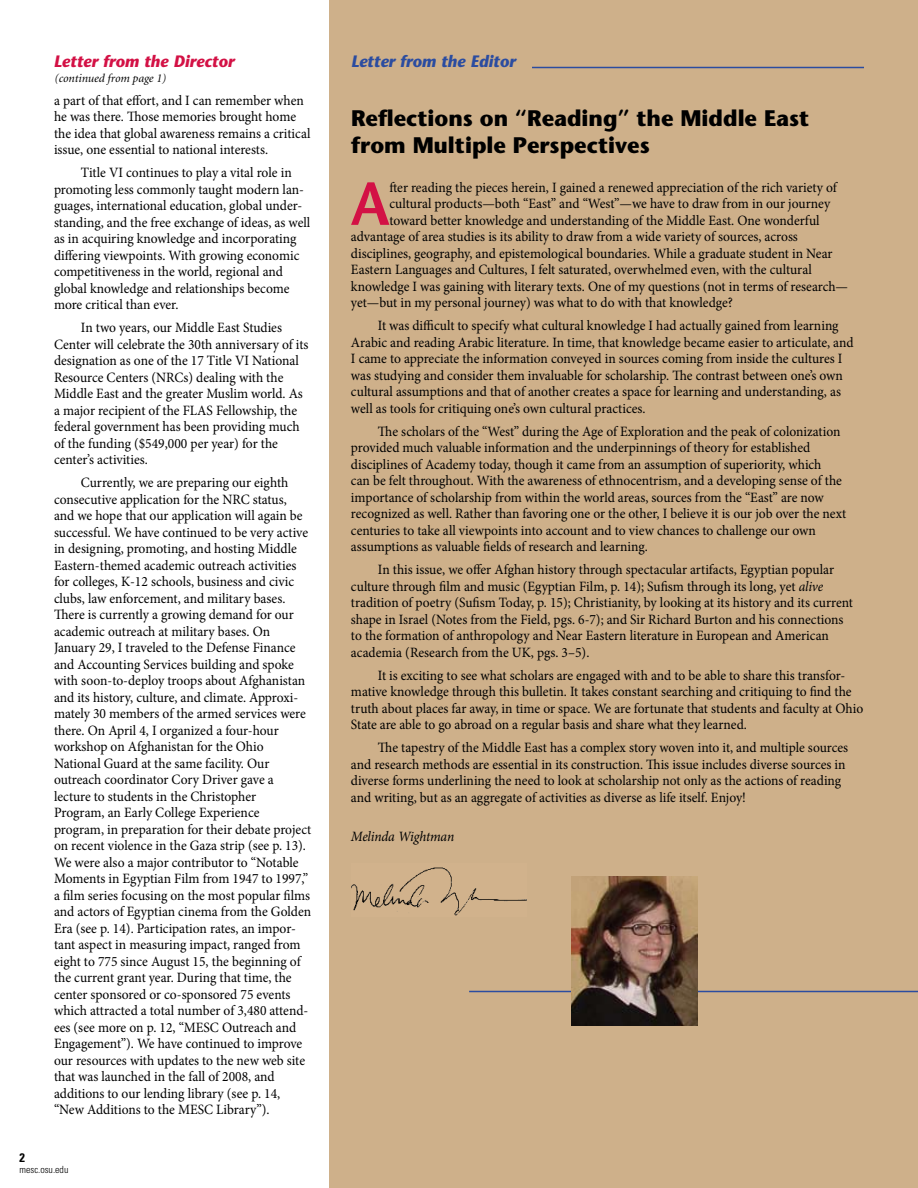
<style>
.page{position:relative;width:918px;height:1188px;background:#fff}
.page>*{position:absolute;margin:0;border:0;box-sizing:border-box;transform-origin:0 0}
.t1{font:600 60.75px "Stone Sans";color:#d31145;scale:.95 1}
.t2{font:700 22.5px/27px "Stone Sans";color:#000}
.t3{font:italic 700 16.5px "Stone Sans";color:#d31145}
.t4{font:italic 700 16.5px "Stone Sans";color:#2b4ca0}
.t5{font:14.25px/16.5px "Minion Pro";color:#000;scale:.95 1}
.t6{font:italic 14.25px "Minion Pro";letter-spacing:-.015em;color:#000;scale:.95 1}
.t7{font:700 condensed 12.3px "Univers";color:#000}
.t8{font:italic 12px "Minion";color:#000}
.t9{font:300 condensed 9.9px "Univers";color:#000}
.s1{font-style:italic}
</style>
<div class="page">
<div style="left:329px;top:0;width:589px;height:1188px;background:#ceb08a"></div>
<hr style="left:532px;top:67px;width:332px;height:1px;background:#2b4ca0">
<hr style="left:469px;top:991px;width:449px;height:1px;background:#2b4ca0">
<img style="left:572px;top:876px;width:125px;height:149px">
<img style="left:352px;top:867px;width:174px;height:49px">
<p class="t3" style="left:54px;top:51px;width:182px">Letter from the Director</p>
<p class="t4" style="left:351px;top:51px;width:166px">Letter from the Editor</p>
<p class="t8" style="left:54px;top:72px;width:114px">(continued from page 1)</p>
<p class="t5" style="left:54px;top:92px;width:271px">a part of that effort, and I can remember when he was there. Those memories brought home the idea that global awareness remains a critical issue, one essential to national interests.</p>
<p class="t5" style="left:54px;top:165px;width:271px;text-indent:27px">Title VI continues to play a vital role in promoting less commonly taught modern lan&shy;guages, international education, global under&shy;standing, and the free exchange of ideas, as well as in acquiring knowledge and incorporating differing viewpoints. With growing economic competitiveness in the world, regional and global knowledge and relationships become more critical than ever.</p>
<p class="t5" style="left:54px;top:320px;width:269px;text-indent:27px">In two years, our Middle East Studies Center will celebrate the 30th anniversary of its designation as one of the 17 Title VI National Resource Centers (NRCs) dealing with the Middle East and the greater Muslim world. As a major recipient of the FLAS Fellowship, the federal government has been providing much of the funding ($549,000 per year) for the center’s activities.</p>
<p class="t5" style="left:54px;top:475px;width:272px;text-indent:27px">Currently, we are preparing our eighth consecutive application for the NRC status,<br>and we hope that our application will again be successful. We have continued to be very active in designing, promoting, and hosting Middle Eastern-themed academic outreach activities for colleges, K-12 schools, business and civic clubs, law enforcement, and military bases.<br>There is currently a growing demand for our academic outreach at military bases. On January 29, I traveled to the Defense Finance and Accounting Services building and spoke with soon-to-deploy troops about Afghanistan and its history, culture, and climate. Approxi&shy;mately 30 members of the armed services were there. On April 4, I organized a four-hour workshop on Afghanistan for the Ohio National Guard at the same facility. Our outreach coordinator Cory Driver gave a lecture to students in the Christopher<br>Program, an Early College Experience program, in preparation for their debate project on recent violence in the Gaza strip (see p. 13).<br>We were also a major contributor to “Notable Moments in Egyptian Film from 1947 to 1997,” a film series focusing on the most popular films and actors of Egyptian cinema from the Golden Era (see p. 14). Participation rates, an impor&shy;tant aspect in measuring impact, ranged from eight to 775 since August 15, the beginning of the current grant year. During that time, the center sponsored or co-sponsored 75 events which attracted a total number of 3,480 attend&shy;ees (see more on p. 12, “MESC Outreach and Engagement”). We have continued to improve our resources with updates to the new web site that was launched in the fall of 2008, and additions to our lending library (see p. 14, “New Additions to the MESC Library”).</p>
<h2 class="t2" style="left:351px;top:104px;width:460px">Reflections on “Reading” the Middle East from Multiple Perspectives</h2>
<h1 class="t1" style="left:351px;top:166px;width:42px">A</h1>
<p class="t5" style="left:389px;top:179px;width:472px">fter reading the pieces herein, I gained a renewed appreciation of the rich variety of</p>
<p class="t5" style="left:389px;top:196px;width:465px">cultural products—both “East” and “West”—we have to draw from in our journey</p>
<p class="t5" style="left:389px;top:212px;width:454px">toward better knowledge and understanding of the Middle East. One wonderful</p>
<p class="t5" style="left:351px;top:229px;width:472px">advantage of area studies is its ability to draw from a wide variety of sources, across</p>
<p class="t5" style="left:351px;top:245px;width:508px">disciplines, geography, and epistemological boundaries. While a graduate student in Near</p>
<p class="t5" style="left:351px;top:262px;width:487px">Eastern Languages and Cultures, I felt saturated, overwhelmed even, with the cultural</p>
<p class="t5" style="left:351px;top:278px;width:525px">knowledge I was gaining with literary texts. One of my questions (not in terms of research—</p>
<p class="t5" style="left:351px;top:295px;width:404px">yet—but in my personal journey) was what to do with that knowledge?</p>
<p class="t5" style="left:351px;top:318px;width:531px;text-indent:27px">It was difficult to specify what cultural knowledge I had actually gained from learning Arabic and reading Arabic literature. In time, that knowledge became easier to articulate, and I came to appreciate the information conveyed in sources coming from inside the cultures I was studying and consider them invaluable for scholarship. The contrast between one’s own cultural assumptions and that of another creates a space for learning and understanding, as well as tools for critiquing one’s own cultural practices.</p>
<p class="t5" style="left:351px;top:423px;width:523px;text-indent:27px">The scholars of the “West” during the Age of Exploration and the peak of colonization provided much valuable information and the underpinnings of theory for established disciplines of Academy today, though it came from an assumption of superiority, which<br>can be felt throughout. With the awareness of ethnocentrism, and a developing sense of the importance of scholarship from within the world areas, sources from the “East” are now recognized as well. Rather than favoring one or the other, I believe it is our job over the next centuries to take all viewpoints into account and to view chances to challenge our own assumptions as valuable fields of research and learning.</p>
<p class="t5" style="left:351px;top:562px;width:530px;text-indent:27px">In this issue, we offer Afghan history through spectacular artifacts, Egyptian popular culture through film and music (Egyptian Film, p. 14); Sufism through its long, yet <span class="s1">alive </span>tradition of poetry (Sufism Today, p. 15); Christianity, by looking at its history and its current shape in Israel (Notes from the Field, pgs. 6-7); and Sir Richard Burton and his connections to the formation of anthropology and Near Eastern literature in European and American academia (Research from the UK, pgs. 3–5).</p>
<p class="t5" style="left:351px;top:667px;width:541px;text-indent:27px">It is exciting to see what scholars are engaged with and to be able to share this transfor&shy;mative knowledge through this bulletin. It takes constant searching and critiquing to find the truth about places far away, in time or space. We are fortunate that students and faculty at Ohio State are able to go abroad on a regular basis and share what they learned.</p>
<p class="t5" style="left:351px;top:740px;width:525px;text-indent:27px">The tapestry of the Middle East has a complex story woven into it, and multiple sources and research methods are essential in its construction. This issue includes diverse sources in diverse forms underlining the need to look at scholarship not only as the actions of reading and writing, but as an aggregate of activities as diverse as life itself. Enjoy!</p>
<p class="t6" style="left:351px;top:827px;width:110px">Melinda Wightman</p>
<p class="t7" style="left:20px;top:1150px;width:7px">2</p>
<p class="t9" style="left:20px;top:1164px;width:50px">mesc.osu.edu</p>
</div>
